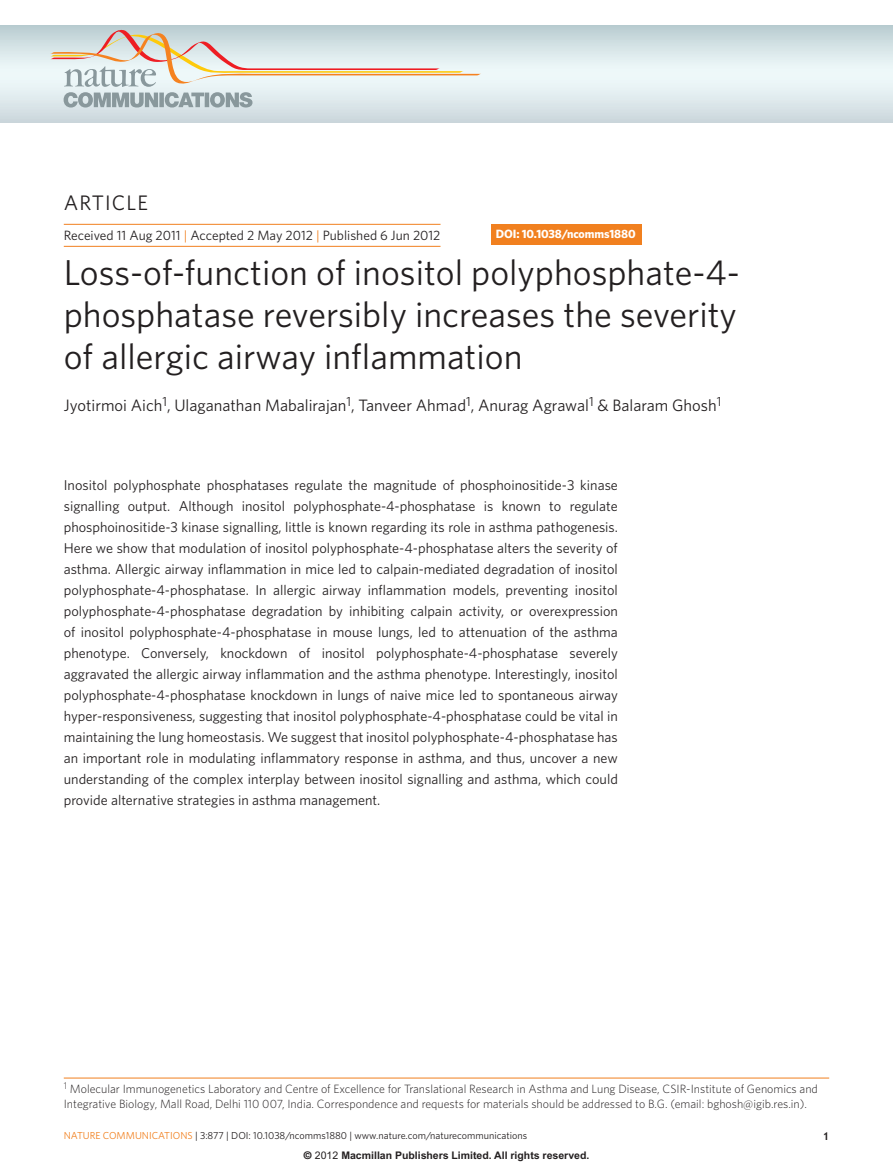
<style>
.page{position:relative;width:893px;height:1174px;background:#fff}
.page>*{position:absolute;margin:0;border:0;box-sizing:border-box;transform-origin:0 0}
.pAtl{font:36px/42px "Whitney";color:#231f20;text-align:justify}
.t1{font:21px "Whitney";letter-spacing:.05em;color:#231f20}
.pAu{font:16.5px "Whitney";color:#231f20}
.pAbstext{font:14.25px/21px "Whitney";color:#231f20;text-align:justify}
.pPrdates{font:13.5px "Whitney";color:#231f20}
.pAffiliation{font:300 12px/15px "Whitney";color:#231f20}
.pDoiTop{font:700 12px "Whitney";letter-spacing:-.01em;color:#fff}
.t2{font:700 10.5px "Arial";color:#231f20}
.pDoiLRH{font:10.2px "Whitney";color:#231f20}
.pDoiLRH-2{font:10.2px "Whitney";color:#f1801f}
.s1{color:#f1801f}
.s2{font-family:"Helvetica"}
.s3{font-weight:400}
</style>
<div class="page">
<svg style="left:0;top:25px;width:893px;height:97px;background:#d8e4e7"></svg>
<svg style="left:50px;top:30px;width:431px;height:77px;background:#d8dad6"></svg>
<hr style="left:64px;top:224px;width:376px;height:1px;background:#f1801f">
<hr style="left:64px;top:246px;width:376px;height:1px;background:#f1801f">
<div style="left:492px;top:225px;width:150px;height:20px;background:#f1801f"></div>
<hr style="left:64px;top:1077px;width:765px;height:1px;background:#f1801f">
<p class="t1" style="left:64px;top:190px;width:86px">ARTICLE</p>
<p class="pPrdates" style="left:64px;top:227px;width:378px">Received 11 Aug 2011 <span class="s1">|</span> Accepted 2 May 2012 <span class="s1">|</span> Published 6 Jun 2012</p>
<p class="pDoiTop" style="left:496px;top:227px;width:141px">DOI: 10.1038/ncomms1880</p>
<p class="pAtl" style="left:64px;top:251px;width:678px">Loss-of-function of inositol polyphosphate-4- phosphatase reversibly increases the severity of allergic airway inflammation</p>
<p class="pAu" style="left:64px;top:395px;width:659px">Jyotirmoi Aich<sup>1</sup>, U laganathan Mabalirajan<sup>1</sup>, Tanveer Ahmad<sup>1</sup>, Anurag Agrawal<sup>1</sup> &amp; Balaram Ghosh<sup>1</sup></p>
<p class="pAbstext" style="left:64px;top:474px;width:556px">Inositol polyphosphate phosphatases regulate the magnitude of phosphoinositide-3 kinase signalling output. Although inositol polyphosphate-4-phosphatase is known to regulate phosphoinositide-3 kinase signalling, little is known regarding its role in asthma pathogenesis.<br>Here we show that modulation of inositol polyphosphate-4-phosphatase alters the severity of asthma. Allergic airway inflammation in mice led to calpain-mediated degradation of inositol polyphosphate-4-phosphatase. In allergic airway inflammation models, preventing inositol polyphosphate-4-phosphatase degradation by inhibiting calpain activity, or overexpression of inositol polyphosphate-4-phosphatase in mouse lungs, led to attenuation of the asthma phenotype. Conversely, knockdown of inositol polyphosphate-4-phosphatase severely aggravated the allergic airway inflammation and the asthma phenotype. Interestingly, inositol polyphosphate-4-phosphatase knockdown in lungs of naive mice led to spontaneous airway hyper-responsiveness, suggesting that inositol polyphosphate-4-phosphatase could be vital in maintaining the lung homeostasis. We suggest that inositol polyphosphate-4-phosphatase has an important role in modulating inflammatory response in asthma, and thus, uncover a new understanding of the complex interplay between inositol signalling and asthma, which could provide alternative strategies in asthma management.</p>
<p class="pAffiliation" style="left:64px;top:1081px;width:756px"><sup>1</sup> Molecular Immunogenetics Laboratory and Centre of Excellence for Translational Research in Asthma and Lung Disease, CSIR-Institute of Genomics and<br>Integrative Biology, Mall Road, Delhi 110 007, India. Correspondence and requests for materials should be addressed to B.G. (email: bghosh@igib.res.in).</p>
<p class="pDoiLRH-2" style="left:64px;top:1129px;width:91px">nature communicati</p>
<p class="pDoiLRH" style="left:173px;top:1129px;width:356px"><span class="s1">ons</span> | 3:877 | DOI: 10.1038/ncomms1880 | www.nature.com/naturecommunications</p>
<p class="t2" style="left:304px;top:1149px;width:287px"><span class="s2">©</span> <span class="s3">2012</span> Macmillan Publishers Limited. All rights reserved.</p>
</div>
